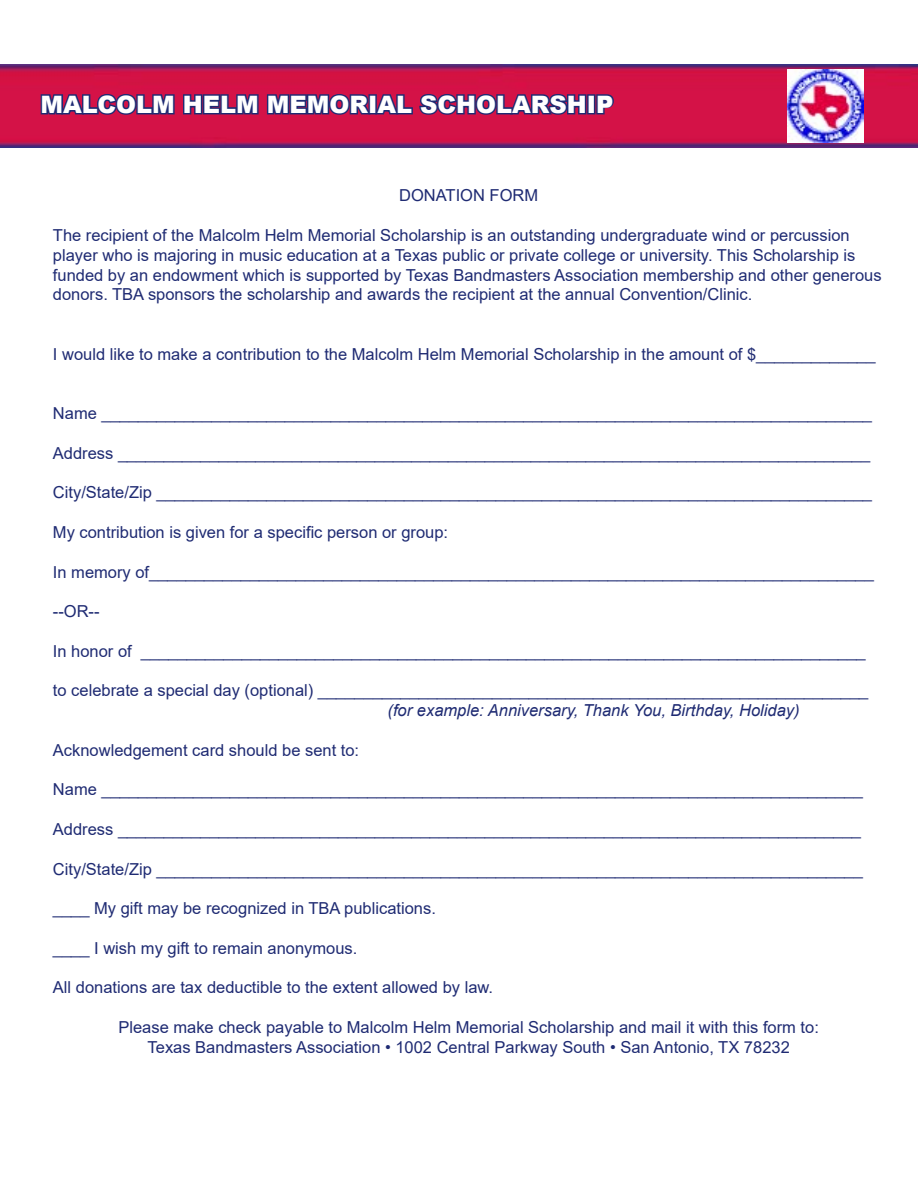
<style>
.page{position:relative;width:918px;height:1188px;background:#fff}
.page>*{position:absolute;margin:0;border:0;box-sizing:border-box;transform-origin:0 0}
.t1{font:900 24px "Arial";color:#fff}
.t2{font:16.5px/19.8px "Arial";color:#1f2b73}
.t3{font:italic 16.5px "Arial";color:#1f2b73}
</style>
<div class="page">
<img style="left:0;top:65px;width:918px;height:82px">
<img style="left:787px;top:69px;width:77px;height:74px">
<svg style="left:39px;top:76px;width:137px;height:42px;background:#9a1954"></svg>
<svg style="left:182px;top:76px;width:406px;height:42px;background:#991954"></svg>
<div style="left:587px;top:94px;width:8px;height:20px;border:3px solid #1f2b73"></div>
<svg style="left:595px;top:92px;width:21px;height:24px"></svg>
<h1 class="t1" style="left:40px;top:87px;width:574px">MALCOLM HELM MEMORIAL SCHOLARSHIP</h1>
<p class="t2" style="left:399px;top:186px;width:141px">DONATION FORM</p>
<p class="t2" style="left:53px;top:225px;width:830px">The recipient of the Malcolm Helm Memorial Scholarship is an outstanding undergraduate wind or percussion player who is majoring in music education at a Texas public or private college or university. This Scholarship is funded by an endowment which is supported by Texas Bandmasters Association membership and other generous donors. TBA sponsors the scholarship and awards the recipient at the annual Convention/Clinic.</p>
<p class="t2" style="left:53px;top:344px;width:824px">I would like to make a contribution to the Malcolm Helm Memorial Scholarship in the amount of $_____________</p>
<p class="t2" style="left:53px;top:403px;width:821px">Name ____________________________________________________________________________________</p>
<p class="t2" style="left:53px;top:443px;width:819px">Address __________________________________________________________________________________</p>
<p class="t2" style="left:53px;top:483px;width:821px">City/State/Zip ______________________________________________________________________________</p>
<p class="t2" style="left:53px;top:522px;width:397px">My contribution is given for a specific person or group:</p>
<p class="t2" style="left:53px;top:562px;width:823px">In memory of_______________________________________________________________________________</p>
<p class="t2" style="left:53px;top:601px;width:48px">--OR--</p>
<p class="t2" style="left:53px;top:641px;width:814px">In honor of _______________________________________________________________________________</p>
<p class="t2" style="left:53px;top:681px;width:817px">to celebrate a special day (optional) ____________________________________________________________</p>
<p class="t3" style="left:388px;top:700px;width:414px">(for example: Anniversary, Thank You, Birthday, Holiday)</p>
<p class="t2" style="left:53px;top:740px;width:308px">Acknowledgement card should be sent to:</p>
<p class="t2" style="left:53px;top:780px;width:812px">Name ___________________________________________________________________________________</p>
<p class="t2" style="left:53px;top:819px;width:810px">Address _________________________________________________________________________________</p>
<p class="t2" style="left:53px;top:859px;width:812px">City/State/Zip _____________________________________________________________________________</p>
<p class="t2" style="left:53px;top:898px;width:385px">____ My gift may be recognized in TBA publications.</p>
<p class="t2" style="left:53px;top:938px;width:306px">____ I wish my gift to remain anonymous.</p>
<p class="t2" style="left:53px;top:978px;width:442px">All donations are tax deductible to the extent allowed by law.</p>
<p class="t2" style="left:118px;top:1017px;width:702px;text-align:center">Please make check payable to Malcolm Helm Memorial Scholarship and mail it with this form to:<br>Texas Bandmasters Association • 1002 Central Parkway South • San Antonio, TX 78232</p>
</div>
